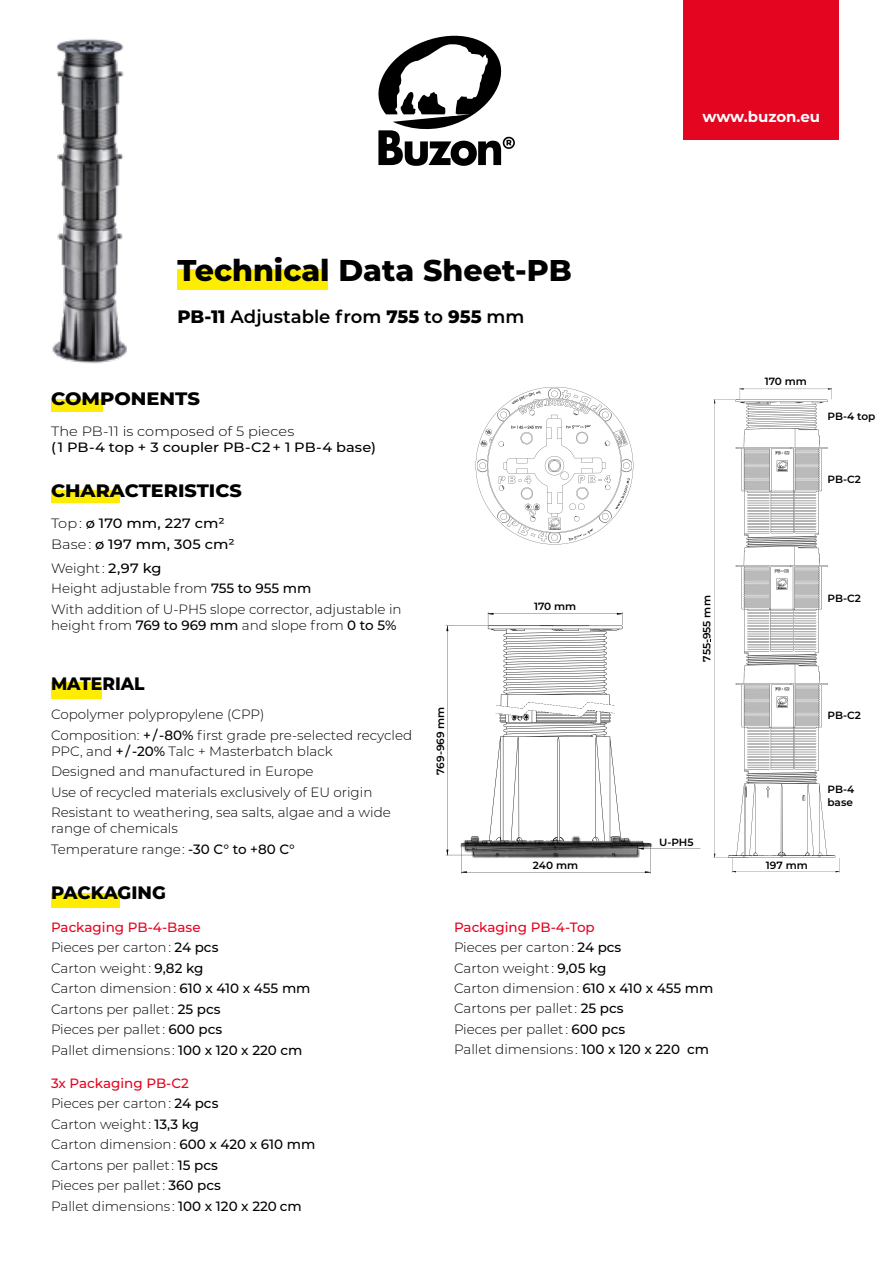
<style>
.page{position:relative;width:893px;height:1263px;background:#fff}
.page>*{position:absolute;margin:0;border:0;box-sizing:border-box;transform-origin:0 0}
.t1{font:800 30px "Montserrat";color:#000}
.t2{font:600 18px "Montserrat";color:#000}
.t3{font:800 18px "Montserrat";color:#000;scale:1.06 1}
.t4{font:800 18px "Montserrat";color:#000;scale:1.08 1}
.t5{font:800 18px "Montserrat";color:#000}
.t6{font:800 18px "Montserrat";color:#000;scale:.95 1}
.t7{font:700 15px "Montserrat";color:#fff}
.t8{font:300 13.5px/20.4px "Montserrat";color:#000}
.t9{font:500 13.5px/20.4px "Montserrat";color:#000;scale:1.08 1}
.t10{font:300 13.5px "Montserrat";color:#000;scale:1.08 1}
.t11{font:600 10.5px/12.6px "Montserrat";letter-spacing:-.005em;color:#000}
.s1{font-weight:800}
.s2{font-weight:300}
.s3{font-weight:500}
.s4{font-weight:500;color:#e40521}
</style>
<div class="page">
<div style="left:178px;top:269px;width:150px;height:20px;background:#ffed00"></div>
<div style="left:51px;top:893px;width:68px;height:14px;background:#ffed00"></div>
<div style="left:51px;top:682px;width:51px;height:16px;background:#ffed00"></div>
<div style="left:51px;top:490px;width:68px;height:13px;background:#ffed00"></div>
<div style="left:51px;top:399px;width:52px;height:13px;background:#ffed00"></div>
<svg style="left:378px;top:35px;width:137px;height:131px"></svg>
<svg style="left:476px;top:387px;width:157px;height:157px"></svg>
<img style="left:52px;top:39px;width:128px;height:325px">
<svg style="left:732px;top:388px;width:107px;height:484px"></svg>
<svg style="left:710px;top:399px;width:38px;height:459px"></svg>
<svg style="left:728px;top:400px;width:107px;height:457px"></svg>
<svg style="left:446px;top:612px;width:255px;height:262px"></svg>
<div style="left:684px;top:0;width:155px;height:140px;background:#e40521"></div>
<p class="t7" style="left:702px;top:105px;width:119px">www.buzon.eu</p>
<h1 class="t1" style="left:178px;top:248px;width:396px">Technical Data Sheet-PB</h1>
<h2 class="t2" style="left:178px;top:303px;width:348px"><span class="s1">PB-11</span> Adjustable from <span class="s1">755</span> to <span class="s1">955</span> mm</h2>
<h2 class="t4" style="left:51px;top:386px;width:140px">COMPONENTS</h2>
<p class="t10" style="left:51px;top:422px;width:227px">The PB-11 is composed of 5 pieces</p>
<p class="t9" style="left:51px;top:437px;width:302px">( 1 PB-4 top + 3 coupler PB-C2 + 1 PB-4 base)</p>
<h2 class="t3" style="left:51px;top:477px;width:181px">CHARACTERISTICS</h2>
<p class="t9" style="left:51px;top:513px;width:172px"><span class="s2">Top :</span> ø 170 mm, 227 cm²<br><span class="s2">Base :</span> ø 197 mm, 305 cm²</p>
<p class="t8" style="left:51px;top:557px;width:352px">Weight : <span class="s3">2,97 kg<br></span>Height adjustable from <span class="s3">755 to 955 mm<br></span>With addition of U-PH5 slope corrector, adjustable in</p>
<p class="t8" style="left:51px;top:614px;width:347px">height from <span class="s3">769 to 969 mm</span> and slope from <span class="s3">0 to 5%</span></p>
<p class="t11" style="left:534px;top:599px;width:44px">170 mm</p>
<p class="t11" style="left:700px;top:662px;width:68px;rotate:-90deg">755-955 mm</p>
<h2 class="t6" style="left:51px;top:671px;width:100px">MATERIAL</h2>
<p class="t8" style="left:51px;top:704px;width:363px">Copolymer polypropylene (CPP)<br>Composition: <span class="s3">+ / -80%</span> first grade pre-selected recycled</p>
<p class="t8" style="left:51px;top:740px;width:341px">PPC, and <span class="s3">+ / -20%</span> Talc + Masterbatch black Designed and manufactured in Europe<br>Use of recycled materials exclusively of EU origin Resistant to weathering, sea salts, algae and a wide</p>
<p class="t8" style="left:51px;top:818px;width:245px">range of chemicals<br>Temperature range: <span class="s3">-30 C° to +80 C°</span></p>
<h2 class="t5" style="left:51px;top:879px;width:116px">PACKAGING</h2>
<p class="t8" style="left:51px;top:916px;width:261px"><span class="s4">Packaging PB-4-Base<br></span>Pieces per carton : <span class="s3">24 pcs<br></span>Carton weight : <span class="s3">9,82 kg<br></span>Carton dimension : <span class="s3">610 x 410 x 455 mm<br></span>Cartons per pallet : <span class="s3">25 pcs<br></span>Pieces per pallet : <span class="s3">600 pcs<br></span>Pallet dimensions : <span class="s3">100 x 120 x 220 cm</span></p>
<p class="t8" style="left:51px;top:1072px;width:266px"><span class="s4">3x Packaging PB-C2<br></span>Pieces per carton : <span class="s3">24 pcs<br></span>Carton weight : <span class="s3">13,3 kg<br></span>Carton dimension : <span class="s3">600 x 420 x 610 mm<br></span>Cartons per pallet : <span class="s3">15 pcs<br></span>Pieces per pallet : <span class="s3">360 pcs<br></span>Pallet dimensions : <span class="s3">100 x 120 x 220 cm</span></p>
<p class="t11" style="left:434px;top:775px;width:70px;rotate:-90deg">769-969 mm</p>
<p class="t11" style="left:533px;top:858px;width:47px">240 mm</p>
<p class="t11" style="left:659px;top:835px;width:36px">U-PH5</p>
<p class="t8" style="left:454px;top:916px;width:261px"><span class="s4">Packaging PB-4-Top<br></span>Pieces per carton : <span class="s3">24 pcs<br></span>Carton weight : <span class="s3">9,05 kg<br></span>Carton dimension : <span class="s3">610 x 410 x 455 mm<br></span>Cartons per pallet : <span class="s3">25 pcs<br></span>Pieces per pallet : <span class="s3">600 pcs<br></span>Pallet dimensions : <span class="s3">100 x 120 x 220 cm</span></p>
<p class="t11" style="left:765px;top:375px;width:44px">170 mm</p>
<p class="t11" style="left:827px;top:409px;width:49px">PB-4 top</p>
<p class="t11" style="left:827px;top:473px;width:35px">PB-C2</p>
<p class="t11" style="left:827px;top:591px;width:35px">PB-C2</p>
<p class="t11" style="left:827px;top:708px;width:35px">PB-C2</p>
<p class="t11" style="left:827px;top:782px;width:28px">PB-4 base</p>
<p class="t11" style="left:766px;top:858px;width:43px">197 mm</p>
</div>
